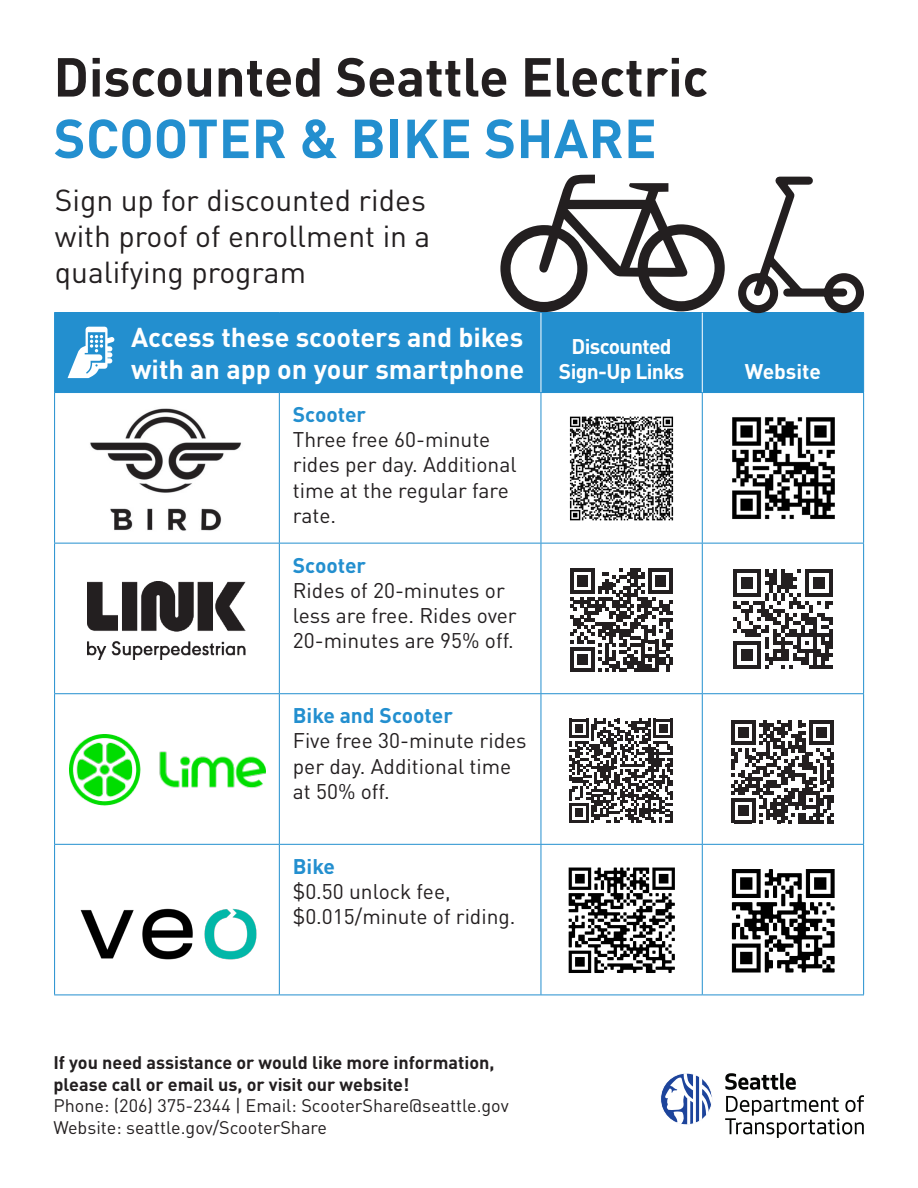
<style>
.page{position:relative;width:918px;height:1188px;background:#fff}
.page>*{position:absolute;margin:0;border:0;box-sizing:border-box;transform-origin:0 0}
.t1{font:700 54px/61.5px "DIN Pro";letter-spacing:-.005em;color:#231f20}
.t2{font:30px/36px "DIN Pro";color:#231f20}
.t3{font:700 27px/32.4px "DIN Pro";color:#fff}
.t4{font:21px/25.2px "DIN Pro";color:#231f20}
.t5{font:700 21px "DIN Pro";color:#238fcf}
.t6{font:700 21px/25.2px "DIN Pro";letter-spacing:-.03em;color:#fff;text-align:center}
.t7{font:700 21px "DIN Pro";color:#fff}
.t8{font:700 18px/21.6px "DIN Pro";color:#231f20}
.t9{font:18px "DIN Pro";color:#231f20}
.s1{color:#238fcf}
</style>
<div class="page">
<svg style="left:725px;top:1073px;width:139px;height:65px"></svg>
<div style="left:661px;top:1073px;width:51px;height:52px;background:#1d449b;border-radius:50%"></div>
<svg style="left:665px;top:1073px;width:47px;height:52px"></svg>
<div style="left:55px;top:313px;width:808px;height:79px;background:#238fcf"></div>
<hr style="left:54px;top:312px;width:225px;height:1px;background:#238fcf">
<hr style="left:54px;top:313px;width:1px;height:79px;background:#238fcf">
<hr style="left:279px;top:312px;width:262px;height:1px;background:#238fcf">
<hr style="left:541px;top:312px;width:161px;height:1px;background:#238fcf">
<hr style="left:702px;top:312px;width:162px;height:1px;background:#238fcf">
<hr style="left:863px;top:313px;width:1px;height:79px;background:#238fcf">
<hr style="left:54px;top:392px;width:225px;height:1px;background:#238fcf">
<hr style="left:54px;top:393px;width:1px;height:150px;background:#238fcf">
<hr style="left:279px;top:392px;width:262px;height:1px;background:#238fcf">
<hr style="left:279px;top:393px;width:1px;height:150px;background:#238fcf">
<hr style="left:541px;top:392px;width:161px;height:1px;background:#238fcf">
<hr style="left:541px;top:393px;width:1px;height:150px;background:#238fcf">
<hr style="left:702px;top:392px;width:162px;height:1px;background:#238fcf">
<hr style="left:702px;top:393px;width:1px;height:150px;background:#238fcf">
<hr style="left:863px;top:393px;width:1px;height:150px;background:#238fcf">
<hr style="left:54px;top:543px;width:225px;height:1px;background:#238fcf">
<hr style="left:54px;top:544px;width:1px;height:149px;background:#238fcf">
<hr style="left:279px;top:543px;width:262px;height:1px;background:#238fcf">
<hr style="left:279px;top:544px;width:1px;height:149px;background:#238fcf">
<hr style="left:541px;top:543px;width:161px;height:1px;background:#238fcf">
<hr style="left:541px;top:544px;width:1px;height:149px;background:#238fcf">
<hr style="left:702px;top:543px;width:162px;height:1px;background:#238fcf">
<hr style="left:702px;top:544px;width:1px;height:149px;background:#238fcf">
<hr style="left:863px;top:544px;width:1px;height:149px;background:#238fcf">
<hr style="left:54px;top:693px;width:225px;height:1px;background:#238fcf">
<hr style="left:54px;top:694px;width:1px;height:150px;background:#238fcf">
<hr style="left:279px;top:693px;width:262px;height:1px;background:#238fcf">
<hr style="left:279px;top:694px;width:1px;height:150px;background:#238fcf">
<hr style="left:541px;top:693px;width:161px;height:1px;background:#238fcf">
<hr style="left:541px;top:694px;width:1px;height:150px;background:#238fcf">
<hr style="left:702px;top:693px;width:162px;height:1px;background:#238fcf">
<hr style="left:702px;top:694px;width:1px;height:150px;background:#238fcf">
<hr style="left:863px;top:694px;width:1px;height:150px;background:#238fcf">
<hr style="left:54px;top:844px;width:225px;height:1px;background:#238fcf">
<hr style="left:54px;top:845px;width:1px;height:150px;background:#238fcf">
<hr style="left:279px;top:844px;width:262px;height:1px;background:#238fcf">
<hr style="left:279px;top:845px;width:1px;height:150px;background:#238fcf">
<hr style="left:541px;top:844px;width:161px;height:1px;background:#238fcf">
<hr style="left:541px;top:845px;width:1px;height:150px;background:#238fcf">
<hr style="left:702px;top:844px;width:162px;height:1px;background:#238fcf">
<hr style="left:702px;top:845px;width:1px;height:150px;background:#238fcf">
<hr style="left:863px;top:845px;width:1px;height:150px;background:#238fcf">
<hr style="left:54px;top:995px;width:225px;height:1px;background:#238fcf">
<hr style="left:279px;top:995px;width:262px;height:1px;background:#238fcf">
<hr style="left:541px;top:995px;width:161px;height:1px;background:#238fcf">
<hr style="left:702px;top:995px;width:162px;height:1px;background:#238fcf">
<hr style="left:541px;top:313px;width:1px;height:79px;background:#fff">
<hr style="left:702px;top:313px;width:1px;height:79px;background:#fff">
<svg style="left:570px;top:569px;width:103px;height:103px"></svg>
<svg style="left:733px;top:569px;width:100px;height:100px"></svg>
<img style="left:69px;top:693px;width:196px;height:152px">
<img style="left:87px;top:581px;width:158px;height:78px">
<svg style="left:500px;top:174px;width:225px;height:138px"></svg>
<svg style="left:734px;top:176px;width:131px;height:141px"></svg>
<svg style="left:569px;top:719px;width:104px;height:104px"></svg>
<svg style="left:731px;top:720px;width:103px;height:103px"></svg>
<svg style="left:68px;top:327px;width:46px;height:51px"></svg>
<img style="left:731px;top:869px;width:104px;height:104px">
<img style="left:568px;top:867px;width:107px;height:106px">
<img style="left:80px;top:908px;width:177px;height:52px">
<img style="left:90px;top:408px;width:151px;height:123px">
<img style="left:732px;top:417px;width:103px;height:103px">
<img style="left:569px;top:416px;width:105px;height:105px">
<p class="t1" style="left:53px;top:40px;width:656px">Discounted Seattle Electric<br><span class="s1">SCOOTER &amp; BIKE SHARE</span></p>
<p class="t2" style="left:55px;top:179px;width:377px">Sign up for discounted rides with proof of enrollment in a qualifying program</p>
<p class="t3" style="left:131px;top:317px;width:395px">Access these scooters and bikes with an app on your smartphone</p>
<p class="t6" style="left:559px;top:331px;width:127px">Discounted<br>Sign-Up Links</p>
<p class="t5" style="left:293px;top:397px;width:75px">Scooter</p>
<p class="t4" style="left:293px;top:425px;width:225px">Three free 60-minute rides per day. Additional time at the regular fare rate.</p>
<p class="t5" style="left:293px;top:548px;width:75px">Scooter</p>
<p class="t4" style="left:293px;top:576px;width:225px">Rides of 20-minutes or less are free. Rides over<br>20-minutes are 95% off.</p>
<p class="t5" style="left:293px;top:698px;width:162px">Bike and Scooter</p>
<p class="t4" style="left:293px;top:726px;width:235px">Five free 30-minute rides per day. Additional time at 50% off.</p>
<p class="t5" style="left:293px;top:849px;width:44px">Bike</p>
<p class="t4" style="left:293px;top:877px;width:224px">$0.50 unlock fee, $0.015/minute of riding.</p>
<p class="t7" style="left:745px;top:354px;width:78px">Website</p>
<p class="t8" style="left:53px;top:1050px;width:443px">If you need assistance or would like more information, please call or email us, or visit our website!</p>
<p class="t9" style="left:53px;top:1092px;width:457px">Phone: (206) 375-2344 | Email: ScooterShare@seattle.gov</p>
<p class="t9" style="left:53px;top:1113px;width:275px">Website: seattle.gov/ScooterShare</p>
</div>
